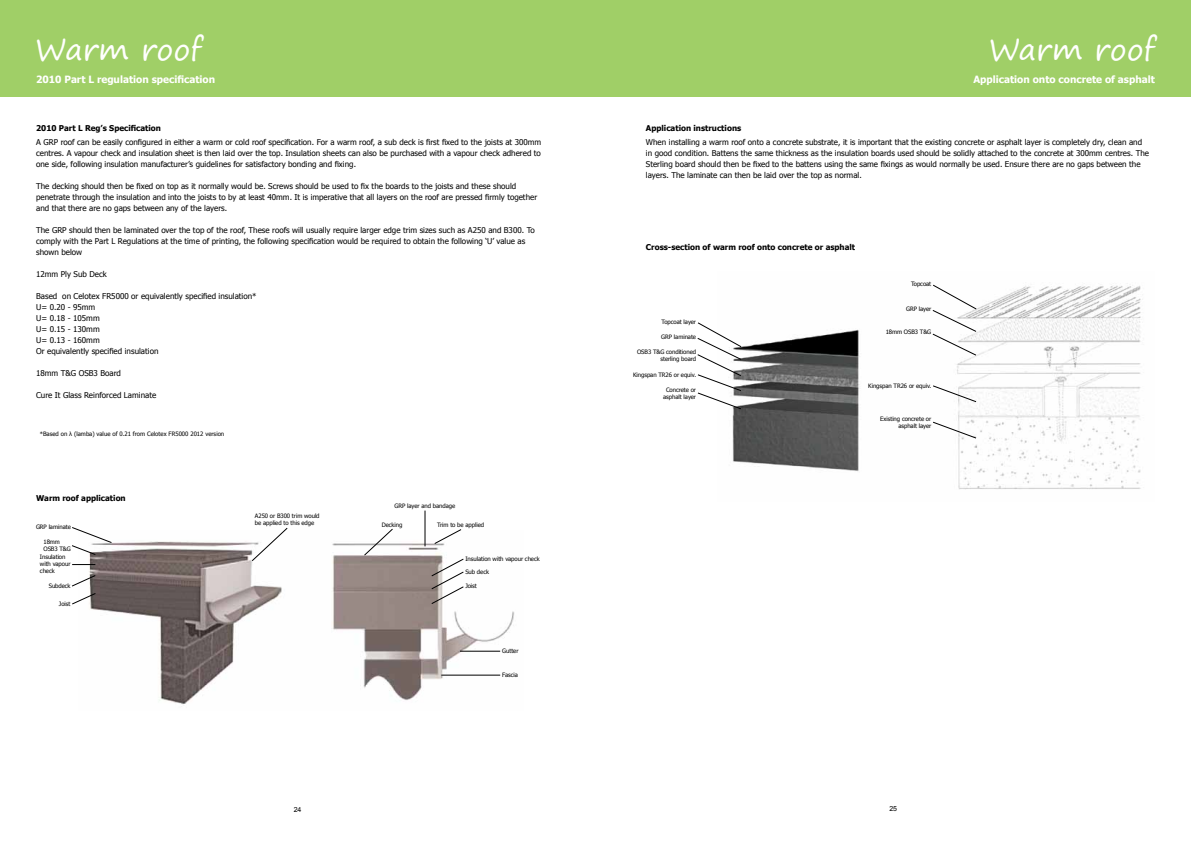
<style>
.page{position:relative;width:1191px;height:842px;background:#fff}
.page>*{position:absolute;margin:0;border:0;box-sizing:border-box;transform-origin:0 0}
.t1{font:30px "Segoe Print";color:#fffffe}
.t2{font:700 10px "Tahoma";color:#fffffe}
.t3{font:8px/11px "Tahoma";color:#000}
.t4{font:700 8px "Tahoma";color:#000}
.t5{font:7px "Arial";color:#000}
.t6{font:6px/7px "Tahoma";letter-spacing:-.01em;color:#000}
</style>
<div class="page">
<div style="left:0;top:0;width:1191px;height:96px;background:#a0cf67"></div>
<img style="left:79px;top:530px;width:436px;height:174px">
<svg style="left:72px;top:593px;width:24px;height:12px"></svg>
<svg style="left:72px;top:575px;width:24px;height:12px"></svg>
<svg style="left:72px;top:564px;width:23px;height:1px"></svg>
<svg style="left:72px;top:527px;width:40px;height:28px"></svg>
<svg style="left:251px;top:527px;width:37px;height:34px"></svg>
<svg style="left:434px;top:529px;width:28px;height:15px"></svg>
<svg style="left:431px;top:558px;width:33px;height:46px"></svg>
<hr style="left:460px;top:651px;width:40px;height:1px;background:#000">
<hr style="left:441px;top:675px;width:59px;height:1px;background:#000">
<hr style="left:425px;top:511px;width:1px;height:35px;background:#000">
<svg style="left:364px;top:528px;width:29px;height:28px"></svg>
<img style="left:732px;top:285px;width:409px;height:205px">
<svg style="left:932px;top:284px;width:45px;height:72px"></svg>
<svg style="left:932px;top:385px;width:44px;height:17px"></svg>
<svg style="left:697px;top:322px;width:44px;height:87px"></svg>
<svg style="left:932px;top:422px;width:44px;height:17px"></svg>
<h1 class="t1" style="left:35px;top:22px;width:168px">Warm roof</h1>
<h1 class="t1" style="left:988px;top:23px;width:168px">Warm roof</h1>
<p class="t2" style="left:36px;top:72px;width:181px">2010 Part L regulation specification</p>
<p class="t2" style="left:973px;top:72px;width:183px">Application onto concrete of asphalt</p>
<p class="t4" style="left:36px;top:122px;width:126px">2010 Part L Reg’s Specification</p>
<p class="t3" style="left:36px;top:136px;width:507px;text-align:justify">A GRP roof can be easily configured in either a warm or cold roof specification. For a warm roof, a sub deck is first fixed to the joists at 300mm centres. A vapour check and insulation sheet is then laid over the top. Insulation sheets can also be purchased with a vapour check adhered to one side, following insulation manufacturer’s guidelines for satisfactory bonding and fixing.</p>
<p class="t3" style="left:36px;top:180px;width:502px">The decking should then be fixed on top as it normally would be. Screws should be used to fix the boards to the joists and these should penetrate through the insulation and into the joists to by at least 40mm. It is imperative that all layers on the roof are pressed firmly together and that there are no gaps between any of the layers.</p>
<p class="t3" style="left:36px;top:224px;width:500px">The GRP should then be laminated over the top of the roof, These roofs will usually require larger edge trim sizes such as A250 and B300. To comply with the Part L Regulations at the time of printing, the following specification would be required to obtain the following ‘U’ value as shown below</p>
<p class="t3" style="left:36px;top:268px;width:72px">12mm Ply Sub Deck</p>
<p class="t3" style="left:36px;top:290px;width:222px">Based on Celotex FR5000 or equivalently specified insulation*<br>U= 0.20 - 95mm<br>U= 0.18 - 105mm<br>U= 0.15 - 130mm<br>U= 0.13 - 160mm<br>Or equivalently specified insulation</p>
<p class="t3" style="left:36px;top:367px;width:86px">18mm T&amp;G OSB3 Board</p>
<p class="t3" style="left:36px;top:389px;width:122px">Cure It Glass Reinforced Laminate</p>
<p class="t4" style="left:646px;top:122px;width:97px">Application instructions</p>
<p class="t3" style="left:646px;top:136px;width:504px">When installing a warm roof onto a concrete substrate, it is important that the existing concrete or asphalt layer is completely dry, clean and in good condition. Battens the same thickness as the insulation boards used should be solidly attached to the concrete at 300mm centres. The Sterling board should then be fixed to the battens using the same fixings as would normally be used. Ensure there are no gaps between the layers. The laminate can then be laid over the top as normal.</p>
<p class="t4" style="left:646px;top:241px;width:211px">Cross-section of warm roof onto concrete or asphalt</p>
<p class="t6" style="left:911px;top:280px;width:22px">Topcoat</p>
<p class="t6" style="left:906px;top:305px;width:27px">GRP layer</p>
<p class="t6" style="left:661px;top:318px;width:36px">Topcoat layer</p>
<p class="t6" style="left:885px;top:328px;width:47px">18mm OSB3 T&amp;G</p>
<p class="t6" style="left:661px;top:333px;width:36px">GRP laminate</p>
<p class="t6" style="left:637px;top:348px;width:61px;text-align:right">OSB3 T&amp;G conditioned sterling board</p>
<p class="t6" style="left:633px;top:371px;width:65px">Kingspan TR26 or equiv.</p>
<p class="t6" style="left:868px;top:382px;width:65px">Kingspan TR26 or equiv.</p>
<p class="t6" style="left:663px;top:386px;width:34px;text-align:center">Concrete or asphalt layer</p>
<p class="t6" style="left:40px;top:430px;width:186px">*Based on λ (lamba) value of 0.21 from Celotex FR5000 2012 version</p>
<p class="t4" style="left:36px;top:492px;width:91px">Warm roof application</p>
<p class="t6" style="left:36px;top:523px;width:36px">GRP laminate</p>
<p class="t6" style="left:44px;top:538px;width:29px">18mm<br>OSB3 T&amp;G</p>
<p class="t6" style="left:40px;top:553px;width:32px">Insulation with vapour check</p>
<p class="t6" style="left:49px;top:582px;width:23px">Subdeck</p>
<p class="t6" style="left:59px;top:600px;width:13px">Joist</p>
<p class="t6" style="left:394px;top:502px;width:62px">GRP layer and bandage</p>
<p class="t6" style="left:255px;top:512px;width:66px">A250 or B300 trim would be applied to this edge</p>
<p class="t6" style="left:382px;top:521px;width:22px">Decking</p>
<p class="t6" style="left:437px;top:521px;width:48px">Trim to be applied</p>
<p class="t6" style="left:465px;top:555px;width:76px">Insulation with vapour check</p>
<p class="t6" style="left:465px;top:568px;width:25px">Sub deck</p>
<p class="t6" style="left:465px;top:582px;width:13px">Joist</p>
<p class="t6" style="left:502px;top:647px;width:18px">Gutter</p>
<p class="t6" style="left:502px;top:671px;width:17px">Fascia</p>
<p class="t6" style="left:880px;top:415px;width:53px;text-align:right">Existing concrete or asphalt layer</p>
<p class="t5" style="left:294px;top:804px;width:9px">24</p>
<p class="t5" style="left:889px;top:804px;width:9px">25</p>
</div>
